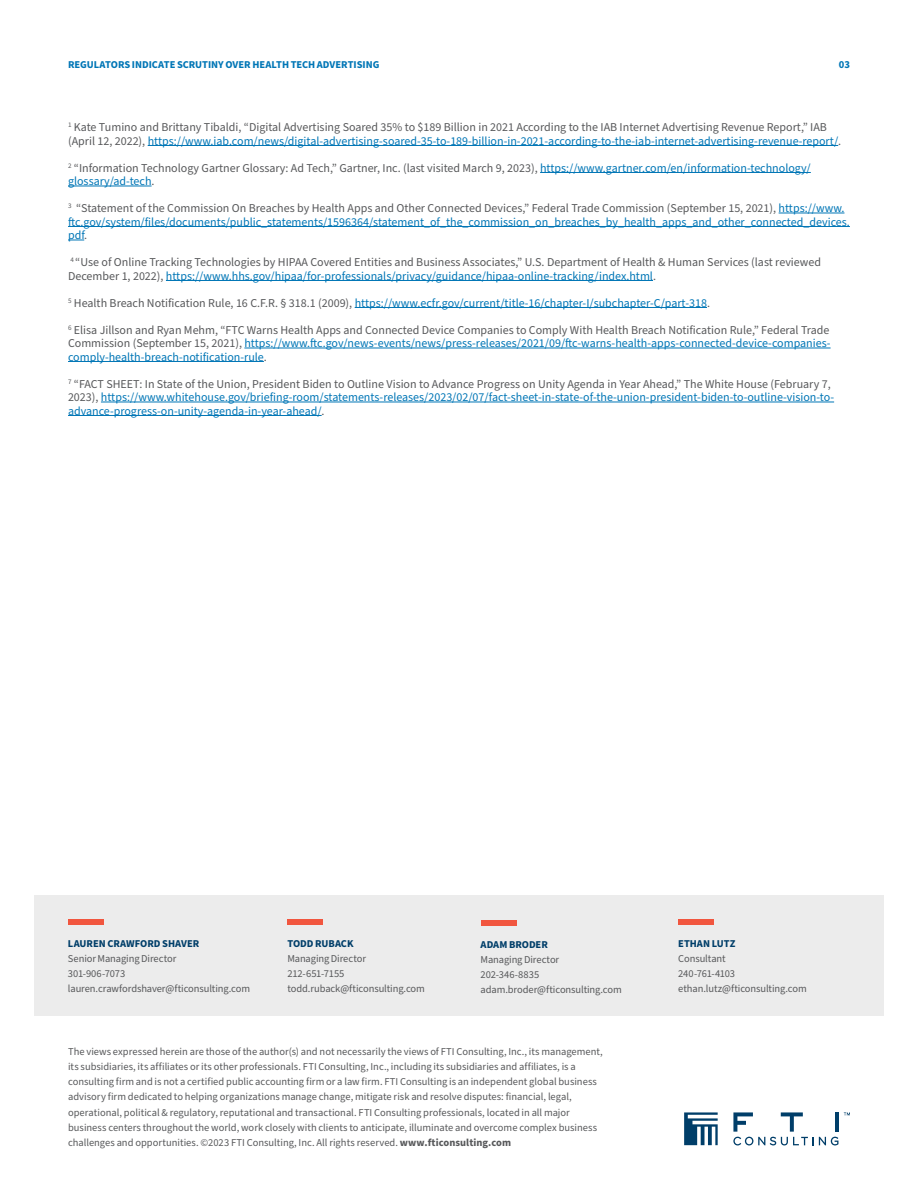
<style>
.page{position:relative;width:918px;height:1188px;background:#fff}
.page>*{position:absolute;margin:0;border:0;box-sizing:border-box;transform-origin:0 0}
.t1{font:12px/13.5px "Source Sans Pro";color:#58595b}
.t2{font:12px/13.5px "Source Sans Pro";color:#0076b6}
.t3{font:10.5px/15px "Source Sans Pro";color:#58595b}
.t4{font:700 10.5px "Source Sans Pro";letter-spacing:-.005em;color:#0076b6}
.t5{font:700 10.5px "Source Sans Pro";color:#003e69}
.s1{color:#0076b6}
.s2{color:#58595b}
.s3{font-weight:700}
</style>
<div class="page">
<svg style="left:684px;top:1112px;width:34px;height:33px"></svg>
<svg style="left:844px;top:1112px;width:6px;height:3px"></svg>
<hr style="left:835px;top:1112px;width:4px;height:20px;background:#003e69">
<svg style="left:733px;top:1112px;width:105px;height:33px"></svg>
<hr style="left:148px;top:145px;width:690px;height:1px;background:#0076b6">
<hr style="left:540px;top:172px;width:271px;height:1px;background:#0076b6">
<hr style="left:68px;top:186px;width:84px;height:1px;background:#0076b6">
<hr style="left:779px;top:213px;width:65px;height:1px;background:#0076b6">
<hr style="left:68px;top:226px;width:782px;height:1px;background:#0076b6">
<svg style="left:68px;top:240px;width:16px;height:1px"></svg>
<hr style="left:166px;top:280px;width:487px;height:1px;background:#0076b6">
<hr style="left:355px;top:307px;width:352px;height:1px;background:#0076b6">
<hr style="left:244px;top:348px;width:587px;height:1px;background:#0076b6">
<hr style="left:68px;top:361px;width:196px;height:1px;background:#0076b6">
<hr style="left:101px;top:402px;width:733px;height:1px;background:#0076b6">
<hr style="left:68px;top:415px;width:254px;height:1px;background:#0076b6">
<div style="left:34px;top:895px;width:850px;height:121px;background:#ececec"></div>
<div style="left:287px;top:920px;width:36px;height:5px;background:#f1563f"></div>
<div style="left:678px;top:920px;width:36px;height:5px;background:#f1563f"></div>
<div style="left:68px;top:920px;width:36px;height:5px;background:#f1563f"></div>
<div style="left:481px;top:920px;width:35px;height:5px;background:#f1563f"></div>
<p class="t4" style="left:68px;top:58px;width:313px">REGULATORS INDICATE SCRUTINY OVER HEALTH TECH ADVERTISING</p>
<p class="t4" style="left:839px;top:58px;width:13px">03</p>
<p class="t1" style="left:68px;top:121px;width:775px"><sup>1</sup> Kate Tumino and Brittany Tibaldi, “Digital Advertising Soared 35% to $189 Billion in 2021 According to the IAB Internet Advertising Revenue Report,” IAB (April 12, 2022), <span class="s1">https://www.iab.com/news/digital-advertising-soared-35-to-189-billion-in-2021-according-to-the-iab-internet-advertising-revenue-report/</span>.</p>
<p class="t1" style="left:68px;top:161px;width:744px"><sup>2</sup> “Information Technology Gartner Glossary: Ad Tech,” Gartner, Inc. (last visited March 9, 2023), <span class="s1">https://www.gartner.com/en/information-technology/ glossary/ad-tech</span>.</p>
<p class="t2" style="left:68px;top:202px;width:783px"><sup>3</sup> <span class="s2">“Statement of the Commission On Breaches by Health Apps and Other Connected Devices,” Federal Trade Commission (September 15, 2021),</span> https://www. ftc.gov/system/files/documents/public_statements/1596364/statement_of_the_commission_on_breaches_by_health_apps_and_other_connected_devices. pdf<span class="s2">.</span></p>
<p class="t1" style="left:68px;top:256px;width:755px"><sup>4</sup> “Use of Online Tracking Technologies by HIPAA Covered Entities and Business Associates,” U.S. Department of Health &amp; Human Services (last reviewed<br>December 1, 2022), <span class="s1">https://www.hhs.gov/hipaa/for-professionals/privacy/guidance/hipaa-online-tracking/index.html</span>.</p>
<p class="t2" style="left:68px;top:296px;width:643px"><sup>5</sup> <span class="s2">Health Breach Notification Rule, 16 C.F.R. § 318.1 (2009),</span> https://www.ecfr.gov/current/title-16/chapter-I/subchapter-C/part-318<span class="s2">.</span></p>
<p class="t1" style="left:68px;top:323px;width:764px;text-align:justify"><sup>6</sup> Elisa Jillson and Ryan Mehm, “FTC Warns Health Apps and Connected Device Companies to Comply With Health Breach Notification Rule,” Federal Trade Commission (September 15, 2021), <span class="s1">https://www.ftc.gov/news-events/news/press-releases/2021/09/ftc-warns-health-apps-connected-device-companies&shy;comply-health-breach-notification-rule</span>.</p>
<p class="t2" style="left:68px;top:377px;width:768px"><sup>7</sup> <span class="s2">“FACT SHEET: In State of the Union, President Biden to Outline Vision to Advance Progress on Unity Agenda in Year Ahead,” The White House (February 7,<br>2023),</span> https://www.whitehouse.gov/briefing-room/statements-releases/2023/02/07/fact-sheet-in-state-of-the-union-president-biden-to-outline-vision-to&shy;advance-progress-on-unity-agenda-in-year-ahead/<span class="s2">.</span></p>
<p class="t5" style="left:68px;top:937px;width:133px">LAUREN CRAWFORD SHAVER</p>
<p class="t3" style="left:68px;top:952px;width:184px">Senior Managing Director<br>301-906-7073 lauren.crawfordshaver@fticonsulting.com</p>
<p class="t5" style="left:287px;top:937px;width:68px">TODD RUBACK</p>
<p class="t3" style="left:287px;top:952px;width:139px">Managing Director<br>212-651-7155 todd.ruback@fticonsulting.com</p>
<p class="t5" style="left:481px;top:937px;width:69px">ADAM BRODER</p>
<p class="t3" style="left:481px;top:952px;width:143px">Managing Director<br>202-346-8835 adam.broder@fticonsulting.com</p>
<p class="t3" style="left:68px;top:1045px;width:536px">The views expressed herein are those of the author(s) and not necessarily the views of FTI Consulting, Inc., its management, its subsidiaries, its affiliates or its other professionals. FTI Consulting, Inc., including its subsidiaries and affiliates, is a consulting firm and is not a certified public accounting firm or a law firm. FTI Consulting is an independent global business advisory firm dedicated to helping organizations manage change, mitigate risk and resolve disputes: financial, legal, operational, political &amp; regulatory, reputational and transactional. FTI Consulting professionals, located in all major business centers throughout the world, work closely with clients to anticipate, illuminate and overcome complex business challenges and opportunities. ©2023 FTI Consulting, Inc. All rights reserved. <span class="s3">www.fticonsulting.com</span></p>
<p class="t5" style="left:678px;top:937px;width:59px">ETHAN LUTZ</p>
<p class="t3" style="left:678px;top:952px;width:130px">Consultant<br>240-761-4103 ethan.lutz@fticonsulting.com</p>
</div>
